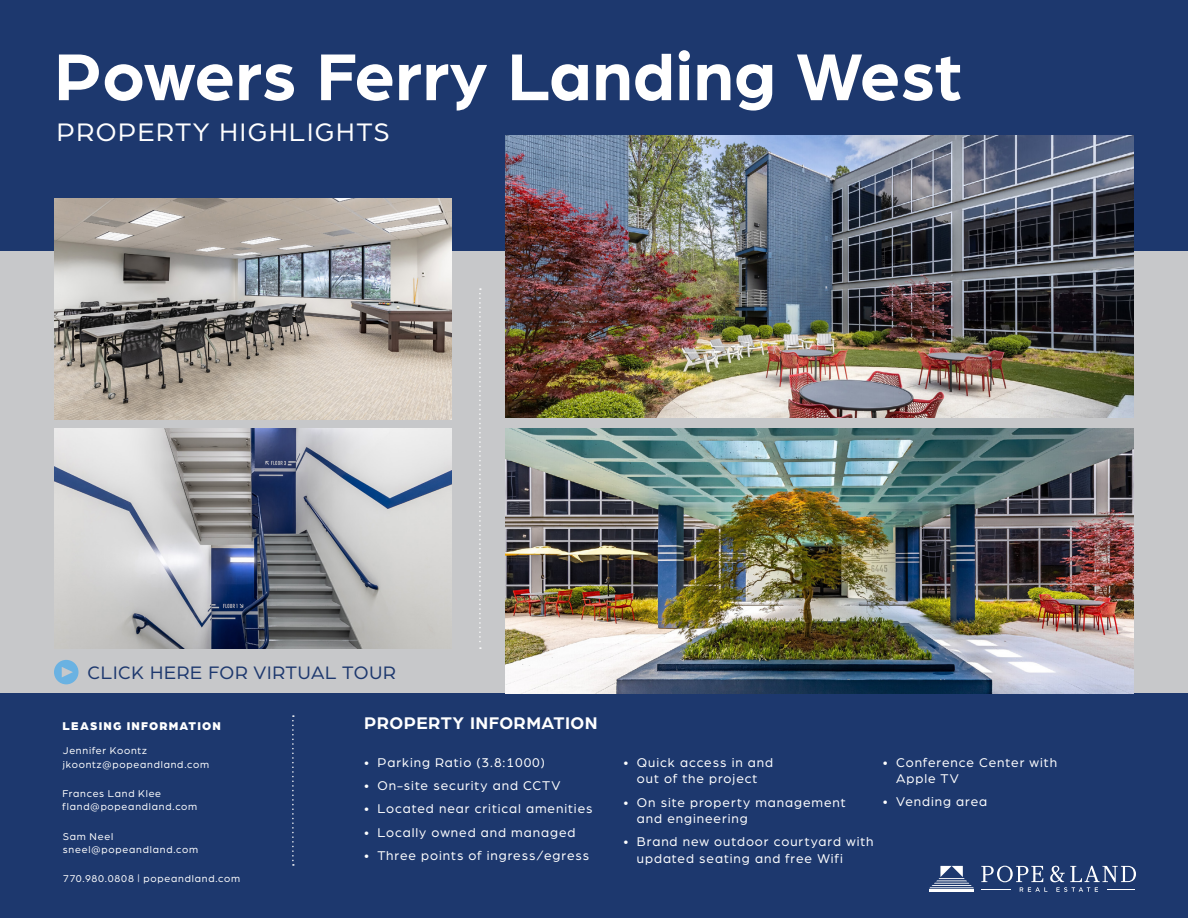
<style>
.page{position:relative;width:1188px;height:918px;background:#1d386e}
.page>*{position:absolute;margin:0;border:0;box-sizing:border-box;transform-origin:0 0}
.t1{font:700 70.5px "Arboria";color:#fff}
.t2{font:27px "Arboria";letter-spacing:.06em;color:#fff}
.t3{font:19.2px "Arboria";letter-spacing:.04em;color:#1d386e}
.t4{font:700 18px "Arboria";letter-spacing:.025em;color:#fff}
.t5{font:13.5px/16.5px "Arboria";letter-spacing:.07em;color:#fff}
.t6{font:900 12px "Arboria";letter-spacing:.1em;color:#fff}
.t7{font:10.5px/13.5px "Arboria";letter-spacing:.075em;color:#fff}
.s1{font-family:"Trade Gothic LT Std"}
</style>
<div class="page">
<div style="left:0;top:252px;width:1188px;height:441px;background:#c7c8ca"></div>
<svg style="left:929px;top:866px;width:45px;height:22px"></svg>
<hr style="left:929px;top:889px;width:45px;height:3px;background:#fff">
<svg style="left:981px;top:866px;width:155px;height:26px"></svg>
<svg style="left:479px;top:288px;width:2px;height:361px"></svg>
<svg style="left:54px;top:660px;width:25px;height:24px"></svg>
<img style="left:505px;top:428px;width:629px;height:265px">
<img style="left:54px;top:199px;width:397px;height:220px">
<img style="left:54px;top:429px;width:397px;height:220px">
<img style="left:505px;top:135px;width:629px;height:283px">
<svg style="left:292px;top:715px;width:2px;height:151px"></svg>
<h1 class="t1" style="left:54px;top:28px;width:909px">Powers Ferry Landing West</h1>
<h2 class="t2" style="left:57px;top:115px;width:334px">PROPERTY HIGHLIGHTS</h2>
<h3 class="t3" style="left:88px;top:660px;width:310px">CLICK HERE FOR VIRTUAL TOUR</h3>
<p class="t6" style="left:63px;top:717px;width:160px">LEASING INFORMATION</p>
<p class="t7" style="left:63px;top:743px;width:148px">Jennifer Koontz jkoontz@popeandland.com</p>
<p class="t7" style="left:63px;top:786px;width:136px">Frances Land Klee fland@popeandland.com</p>
<p class="t7" style="left:63px;top:829px;width:137px">Sam Neel sneel@popeandland.com</p>
<p class="t7" style="left:63px;top:871px;width:179px">770.980.0808 <span class="s1">|</span> popeandland.com</p>
<h3 class="t4" style="left:364px;top:711px;width:235px">PROPERTY INFORMATION</h3>
<p class="t5" style="left:364px;top:753px;width:182px">• Parking Ratio (3.8:1000)</p>
<p class="t5" style="left:364px;top:777px;width:198px">• On-site security and CCTV</p>
<p class="t5" style="left:364px;top:800px;width:230px">• Located near critical amenities</p>
<p class="t5" style="left:364px;top:823px;width:213px">• Locally owned and managed</p>
<p class="t5" style="left:364px;top:846px;width:227px">• Three points of ingress/egress</p>
<p class="t5" style="left:623px;top:753px;width:151px;text-align:center">• Quick access in and out of the project</p>
<p class="t5" style="left:637px;top:793px;width:210px;text-indent:-14px">• On site property management and engineering</p>
<p class="t5" style="left:637px;top:833px;width:238px;text-indent:-14px">• Brand new outdoor courtyard with updated seating and free Wifi</p>
<p class="t5" style="left:896px;top:753px;width:162px;text-indent:-14px">• Conference Center with<br>Apple TV</p>
<p class="t5" style="left:883px;top:793px;width:106px">• Vending area</p>
</div>
